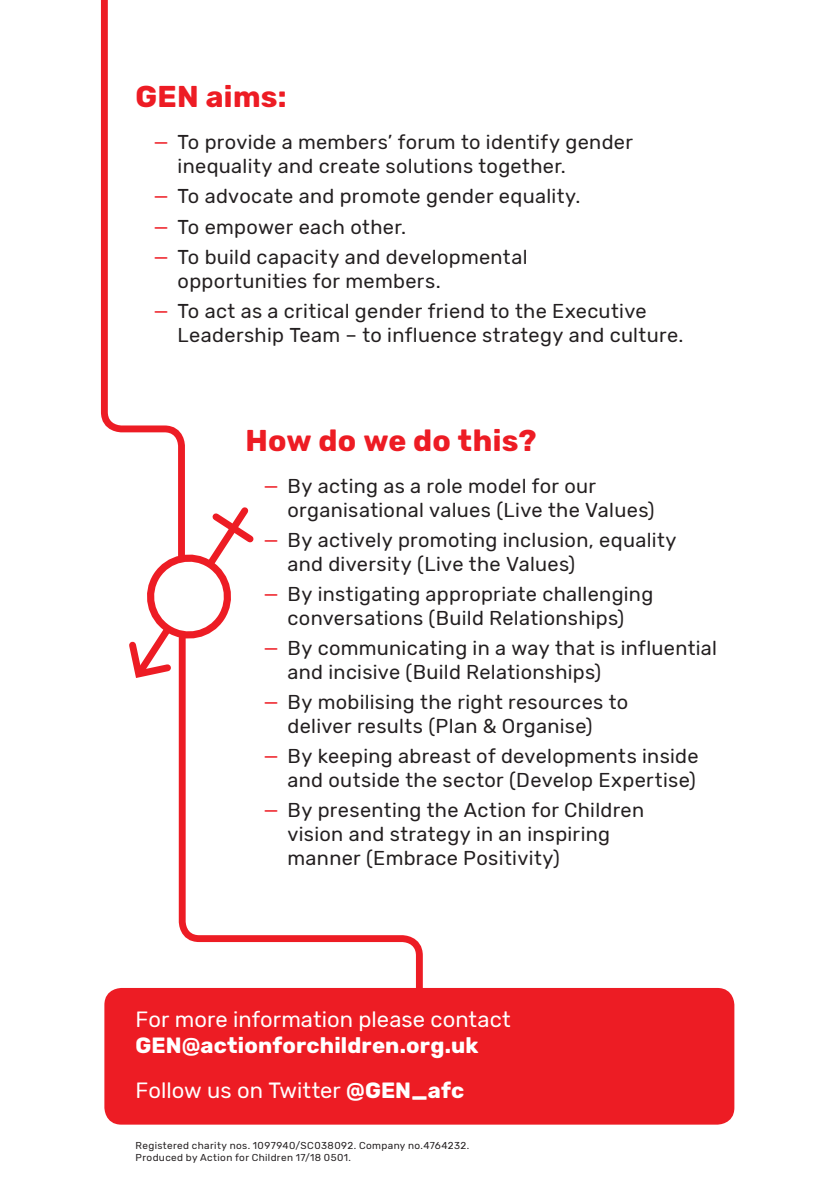
<style>
.page{position:relative;width:840px;height:1191px;background:#fff}
.page>*{position:absolute;margin:0;border:0;box-sizing:border-box;transform-origin:0 0}
.t1{font:700 30px "Rubik";letter-spacing:.01em;color:#ed1c24}
.t2{font:700 22px/44.4px "Rubik";letter-spacing:.005em;color:#fff}
.t3{font:22px "Rubik";color:#fff}
.t4{font:20px/24px "Rubik";letter-spacing:.015em;color:#231f20}
.t5{font:10px/12px "Rubik";letter-spacing:.04em;color:#231f20}
.s1{color:#ed1c24}
.s2{font-weight:400}
</style>
<div class="page">
<div style="left:104px;top:988px;width:630px;height:136px;background:#ed1c24;border-radius:17px"></div>
<svg style="left:129px;top:507px;width:125px;height:171px"></svg>
<svg style="left:175px;top:628px;width:248px;height:360px"></svg>
<svg style="left:100px;top:0;width:88px;height:564px"></svg>
<h1 class="t1" style="left:135px;top:79px;width:152px">GEN aims:</h1>
<p class="t4" style="left:177px;top:131px;width:456px;text-indent:-24px"><span class="s1">—</span> To provide a members’ forum to identify gender inequality and create solutions together.</p>
<p class="t4" style="left:153px;top:185px;width:428px"><span class="s1">—</span> To advocate and promote gender equality.</p>
<p class="t4" style="left:153px;top:215px;width:254px"><span class="s1">—</span> To empower each other.</p>
<p class="t4" style="left:177px;top:245px;width:351px;text-indent:-24px"><span class="s1">—</span> To build capacity and developmental opportunities for members.</p>
<p class="t4" style="left:177px;top:299px;width:507px;text-indent:-24px"><span class="s1">—</span> To act as a critical gender friend to the Executive<br>Leadership Team – to influence strategy and culture.</p>
<h1 class="t1" style="left:245px;top:423px;width:292px">How do we do this?</h1>
<p class="t4" style="left:287px;top:475px;width:368px;text-indent:-24px"><span class="s1">—</span> By acting as a role model for our organisational values (Live the Values)</p>
<p class="t4" style="left:287px;top:529px;width:390px;text-indent:-24px"><span class="s1">—</span> By actively promoting inclusion, equality and diversity (Live the Values)</p>
<p class="t4" style="left:263px;top:583px;width:391px;text-align:center"><span class="s1">—</span> By instigating appropriate challenging conversations (Build Relationships)</p>
<p class="t4" style="left:287px;top:637px;width:431px;text-indent:-24px"><span class="s1">—</span> By communicating in a way that is influential and incisive (Build Relationships)</p>
<p class="t4" style="left:263px;top:691px;width:366px;text-align:center"><span class="s1">—</span> By mobilising the right resources to deliver results (Plan &amp; Organise)</p>
<p class="t4" style="left:263px;top:745px;width:436px;text-align:right"><span class="s1">—</span> By keeping abreast of developments inside and outside the sector (Develop Expertise)</p>
<p class="t4" style="left:287px;top:799px;width:358px;text-indent:-24px"><span class="s1">—</span> By presenting the Action for Children vision and strategy in an inspiring manner (Embrace Positivity)</p>
<p class="t3" style="left:135px;top:1007px;width:376px">For more information please contact</p>
<p class="t2" style="left:135px;top:1024px;width:344px">GEN@actionforchildren.org.uk<br><span class="s2">Follow us on Twitter</span> @GEN_afc</p>
<p class="t5" style="left:135px;top:1140px;width:335px">Registered charity nos. 1097940/SC038092. Company no.4764232.<br>Produced by Action for Children 17/18 0501.</p>
</div>
